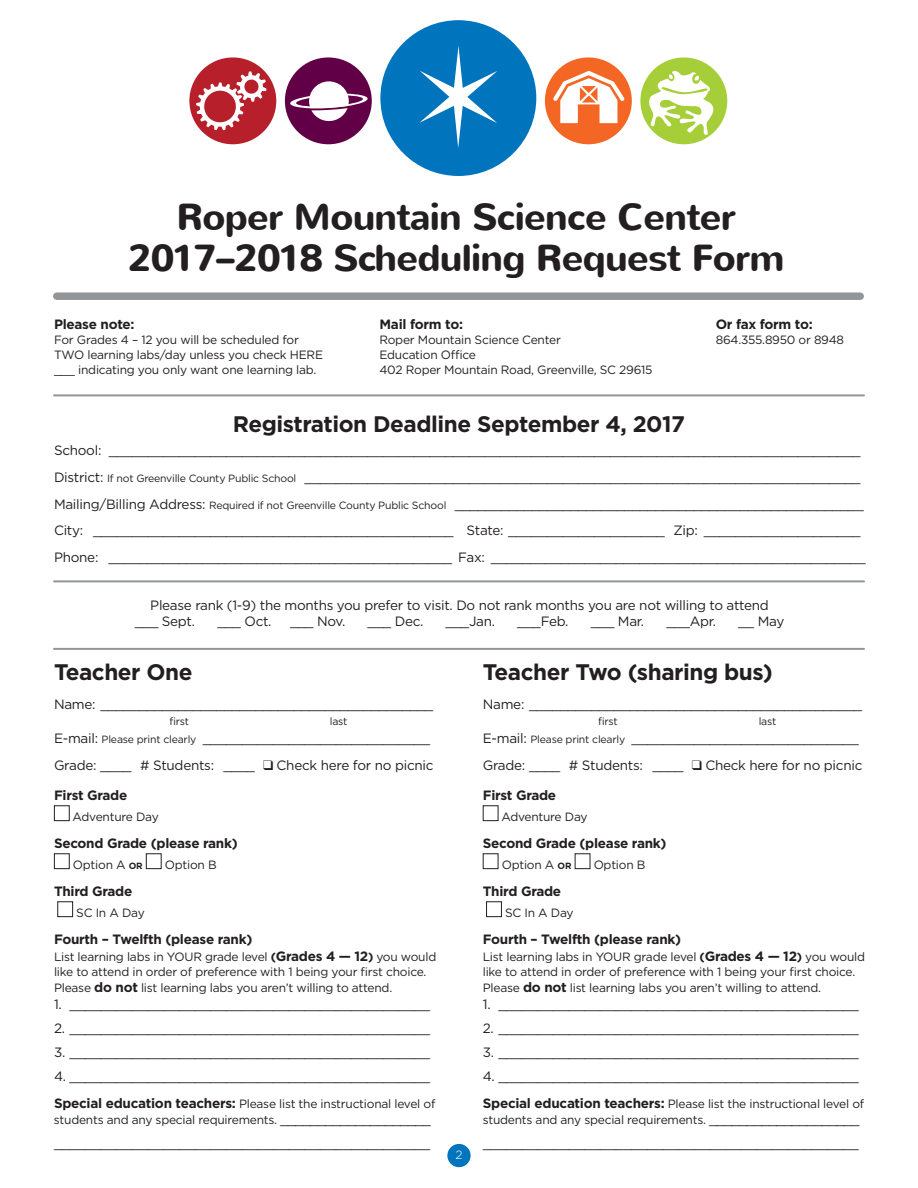
<style>
.page{position:relative;width:918px;height:1188px;background:#fff}
.page>*{position:absolute;margin:0;border:0;box-sizing:border-box;transform-origin:0 0}
.t1{font:700 37.5px/40.5px "Nunito";letter-spacing:-.02em;color:#231f20;text-align:center}
.Black_Section_Header{font:700 22.5px "Gotham";letter-spacing:-.02em;color:#231f20}
.Black_Body_Copy{font:13.5px "Gotham";letter-spacing:-.02em;color:#231f20}
.Black_Body_Copy-2{font:700 13.5px "Gotham";letter-spacing:-.02em;color:#231f20}
.Form_Body_Copy{font:13.5px "Gotham";color:#231f20}
.Black_Body_Copy_Bold{font:700 13.5px "Gotham";letter-spacing:-.02em;color:#231f20}
.Form_Body_Copy-2{font:12px/15px "Gotham";letter-spacing:-.02em;color:#231f20}
.t2{font:300 12px "Gotham";color:#fff}
.Black_Body_Copy-3{font:10.5px "Gotham";letter-spacing:-.02em;color:#231f20}
.s1{font-size:10.5px}
.s2{font-weight:700;font-size:9px}
.s3{font-weight:700}
.s4{font-weight:700;font-size:13.5px}
.s5{font-size:13.5px}
</style>
<div class="page">
<div style="left:447px;top:1144px;width:24px;height:23px;background:#0075bd;border-radius:50%"></div>
<div style="left:57px;top:292px;width:803px;height:8px;background:#939598"></div>
<hr style="left:54px;top:394px;width:810px;height:2px;background:#939598">
<hr style="left:54px;top:580px;width:810px;height:2px;background:#939598">
<hr style="left:54px;top:648px;width:810px;height:2px;background:#939598">
<div style="left:54px;top:805px;width:16px;height:16px;border:1px solid #231f20"></div>
<div style="left:54px;top:853px;width:16px;height:16px;border:1px solid #231f20"></div>
<div style="left:146px;top:853px;width:16px;height:16px;border:1px solid #231f20"></div>
<div style="left:57px;top:901px;width:16px;height:16px;border:1px solid #231f20"></div>
<div style="left:483px;top:805px;width:15px;height:16px;border:1px solid #231f20"></div>
<div style="left:483px;top:853px;width:15px;height:16px;border:1px solid #231f20"></div>
<div style="left:575px;top:853px;width:15px;height:16px;border:1px solid #231f20"></div>
<div style="left:486px;top:901px;width:16px;height:16px;border:1px solid #231f20"></div>
<div style="left:380px;top:20px;width:156px;height:156px;background:#0075bd;border-radius:50%"></div>
<svg style="left:419px;top:46px;width:78px;height:102px"></svg>
<div style="left:285px;top:57px;width:87px;height:87px;background:#610046;border-radius:50%"></div>
<svg style="left:290px;top:81px;width:78px;height:41px"></svg>
<div style="left:189px;top:57px;width:87px;height:87px;background:#b71f2b;border-radius:50%"></div>
<svg style="left:196px;top:71px;width:71px;height:59px"></svg>
<div style="left:545px;top:57px;width:87px;height:87px;background:#f36623;border-radius:50%"></div>
<div style="left:640px;top:57px;width:87px;height:87px;background:#a6ce39;border-radius:50%"></div>
<svg style="left:649px;top:71px;width:65px;height:64px"></svg>
<svg style="left:553px;top:71px;width:71px;height:52px"></svg>
<p class="t1" style="left:128px;top:197px;width:658px">Roper Mountain Science Center<br>2017–2018 Scheduling Request Form</p>
<p class="Black_Body_Copy_Bold" style="left:54px;top:315px;width:82px">Please note:</p>
<p class="Form_Body_Copy-2" style="left:54px;top:332px;width:271px">For Grades 4 – 12 you will be scheduled for<br>TWO learning labs/day unless you check HERE ___ indicating you only want one learning lab.</p>
<p class="Black_Body_Copy_Bold" style="left:380px;top:315px;width:85px">Mail form to:</p>
<p class="Form_Body_Copy-2" style="left:380px;top:332px;width:183px">Roper Mountain Science Center</p>
<p class="Form_Body_Copy-2" style="left:380px;top:347px;width:98px">Education Office</p>
<p class="Form_Body_Copy-2" style="left:380px;top:362px;width:274px">402 Roper Mountain Road, Greenville, SC 29615</p>
<p class="Black_Section_Header" style="left:233px;top:409px;width:454px">Registration Deadline September 4, 2017</p>
<p class="Black_Body_Copy_Bold" style="left:716px;top:315px;width:99px">Or fax form to:</p>
<p class="Form_Body_Copy-2" style="left:716px;top:332px;width:130px">864.355.8950 or 8948</p>
<p class="Black_Body_Copy" style="left:54px;top:442px;width:808px">School: ________________________________________________________________________________________________</p>
<p class="Black_Body_Copy" style="left:54px;top:469px;width:808px">District: <span class="s1">If not Greenville County Public School</span> _______________________________________________________________________</p>
<p class="Black_Body_Copy" style="left:54px;top:496px;width:811px">Mailing/Billing Address: <span class="s1">Required if not Greenville County Public School</span> _____________________________________________________</p>
<p class="Black_Body_Copy" style="left:54px;top:522px;width:808px">City: ______________________________________________ State: ____________________ Zip: ____________________</p>
<p class="Black_Body_Copy" style="left:54px;top:549px;width:813px">Phone: ____________________________________________ Fax: ________________________________________________</p>
<p class="Black_Body_Copy" style="left:150px;top:596px;width:620px">Please rank (1-9) the months you prefer to visit. Do not rank months you are not willing to attend</p>
<p class="Black_Body_Copy" style="left:135px;top:613px;width:62px">___ Sept.</p>
<p class="Black_Body_Copy" style="left:217px;top:613px;width:56px">___ Oct.</p>
<p class="Black_Body_Copy" style="left:290px;top:613px;width:57px">___ Nov.</p>
<p class="Black_Body_Copy" style="left:368px;top:613px;width:57px">___ Dec.</p>
<p class="Black_Body_Copy" style="left:446px;top:613px;width:51px">___Jan.</p>
<p class="Black_Body_Copy" style="left:517px;top:613px;width:53px">___Feb.</p>
<p class="Black_Body_Copy" style="left:591px;top:613px;width:55px">___ Mar.</p>
<p class="Black_Body_Copy" style="left:666px;top:613px;width:51px">___Apr.</p>
<p class="Black_Body_Copy" style="left:738px;top:613px;width:48px">__ May</p>
<p class="Black_Section_Header" style="left:54px;top:657px;width:140px">Teacher One</p>
<p class="Black_Body_Copy" style="left:54px;top:695px;width:381px">Name: ___________________________________________</p>
<p class="Black_Body_Copy-3" style="left:169px;top:715px;width:21px">first</p>
<p class="Black_Body_Copy-3" style="left:330px;top:715px;width:19px">last</p>
<p class="Black_Body_Copy" style="left:54px;top:730px;width:378px">E-mail: <span class="s1">Please print clearly</span> _____________________________</p>
<p class="Black_Body_Copy" style="left:54px;top:757px;width:381px">Grade: ____ # Students: ____ ❑ Check here for no picnic</p>
<p class="Black_Body_Copy-2" style="left:54px;top:786px;width:75px">First Grade</p>
<p class="Form_Body_Copy-2" style="left:73px;top:809px;width:88px">Adventure Day</p>
<p class="Black_Body_Copy-2" style="left:54px;top:834px;width:185px">Second Grade (please rank)</p>
<p class="Form_Body_Copy-2" style="left:73px;top:857px;width:71px">Option A <span class="s2">OR</span></p>
<p class="Form_Body_Copy-2" style="left:165px;top:857px;width:53px">Option B</p>
<p class="Black_Body_Copy-2" style="left:54px;top:882px;width:80px">Third Grade</p>
<p class="Form_Body_Copy-2" style="left:76px;top:905px;width:70px">SC In A Day</p>
<p class="Black_Body_Copy-2" style="left:54px;top:930px;width:200px">Fourth – Twelfth (please rank)</p>
<p class="Form_Body_Copy-2" style="left:54px;top:949px;width:384px">List learning labs in YOUR grade level <span class="s3">(</span><span class="s4">Grades 4 — 12</span><span class="s3">)</span> you would like to attend in order of preference with 1 being your first choice.</p>
<p class="Form_Body_Copy-2" style="left:54px;top:980px;width:340px">Please <span class="s4">do not</span> list learning labs you aren’t willing to attend.</p>
<p class="Black_Body_Copy" style="left:54px;top:995px;width:378px">1. ______________________________________________</p>
<p class="Black_Body_Copy" style="left:54px;top:1019px;width:378px">2. ______________________________________________</p>
<p class="Black_Body_Copy" style="left:54px;top:1043px;width:378px">3. ______________________________________________</p>
<p class="Black_Body_Copy" style="left:54px;top:1067px;width:378px">4. ______________________________________________</p>
<p class="Form_Body_Copy-2" style="left:54px;top:1095px;width:383px;line-height:16.5px"><span class="s4">Special education teachers:</span> Please list the instructional level of students and any special requirements. <span class="s5">____________________</span></p>
<p class="Form_Body_Copy" style="left:54px;top:1135px;width:378px">________________________________________________</p>
<p class="Black_Section_Header" style="left:483px;top:657px;width:292px">Teacher Two (sharing bus)</p>
<p class="Black_Body_Copy" style="left:483px;top:695px;width:381px">Name: ___________________________________________</p>
<p class="Black_Body_Copy-3" style="left:598px;top:715px;width:21px">first</p>
<p class="Black_Body_Copy-3" style="left:759px;top:715px;width:19px">last</p>
<p class="Black_Body_Copy" style="left:483px;top:730px;width:378px">E-mail: <span class="s1">Please print clearly</span> _____________________________</p>
<p class="Black_Body_Copy" style="left:483px;top:757px;width:381px">Grade: ____ # Students: ____ ❑ Check here for no picnic</p>
<p class="Black_Body_Copy-2" style="left:483px;top:786px;width:75px">First Grade</p>
<p class="Form_Body_Copy-2" style="left:501px;top:809px;width:88px">Adventure Day</p>
<p class="Black_Body_Copy-2" style="left:483px;top:834px;width:185px">Second Grade (please rank)</p>
<p class="Form_Body_Copy-2" style="left:502px;top:857px;width:71px">Option A <span class="s2">OR</span></p>
<p class="Form_Body_Copy-2" style="left:594px;top:857px;width:53px">Option B</p>
<p class="Black_Body_Copy-2" style="left:483px;top:882px;width:80px">Third Grade</p>
<p class="Form_Body_Copy-2" style="left:505px;top:905px;width:70px">SC In A Day</p>
<p class="Black_Body_Copy-2" style="left:483px;top:930px;width:200px">Fourth – Twelfth (please rank)</p>
<p class="Form_Body_Copy-2" style="left:483px;top:949px;width:384px">List learning labs in YOUR grade level <span class="s3">(</span><span class="s4">Grades 4 — 12</span><span class="s3">)</span> you would like to attend in order of preference with 1 being your first choice.</p>
<p class="Form_Body_Copy-2" style="left:483px;top:980px;width:340px">Please <span class="s4">do not</span> list learning labs you aren’t willing to attend.</p>
<p class="Black_Body_Copy" style="left:483px;top:995px;width:378px">1. ______________________________________________</p>
<p class="Black_Body_Copy" style="left:483px;top:1019px;width:378px">2. ______________________________________________</p>
<p class="Black_Body_Copy" style="left:483px;top:1043px;width:378px">3. ______________________________________________</p>
<p class="Black_Body_Copy" style="left:483px;top:1067px;width:378px">4. ______________________________________________</p>
<p class="Form_Body_Copy-2" style="left:483px;top:1095px;width:383px;line-height:16.5px"><span class="s4">Special education teachers:</span> Please list the instructional level of students and any special requirements. <span class="s5">____________________</span></p>
<p class="Form_Body_Copy" style="left:483px;top:1135px;width:378px">________________________________________________</p>
<p class="t2" style="left:455px;top:1148px;width:9px">2</p>
</div>
